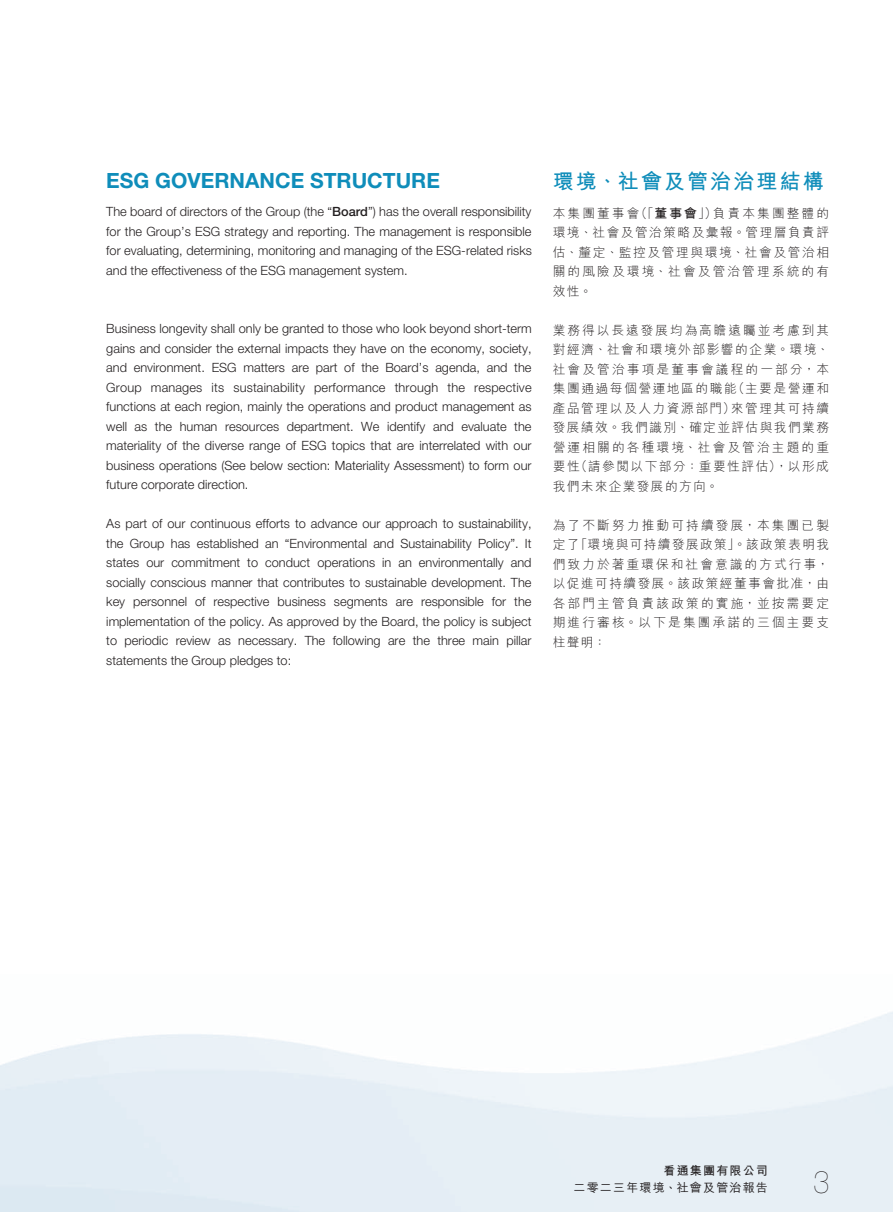
<style>
.page{position:relative;width:893px;height:1212px;background:#fff}
.page>*{position:absolute;margin:0;border:0;box-sizing:border-box;transform-origin:0 0}
.t1{font:200 31.5px "Helvetica Neue LT Std";color:#231f20;scale:.9 1}
.t2{font:700 21px "Helvetica Neue LT Std";color:#0f8dba}
.t3{font:700 21px "M Hei HK";letter-spacing:.1em;color:#0f8dba}
.t4{font:300 12.75px/19.5px "Helvetica Neue LT Std";color:#231f20;text-align:justify}
.t5{font:300 12.75px/19.5px "M Hei HK";letter-spacing:.165em;color:#231f20;text-align:justify}
.t6{font:500 12px "M Hei HK";letter-spacing:.1em;color:#231f20}
.t7{font:700 12px "M Hei HK";letter-spacing:.1em;color:#231f20}
.s1{font-weight:500}
.s2{font-weight:700}
</style>
<div class="page">
<h2 class="t2" style="left:106px;top:167px;width:335px">ESG GOVERNANCE STRUCTURE</h2>
<p class="t4" style="left:106px;top:202px;width:427px">The board of directors of the Group (the “<span class="s1">Board</span>”) has the overall responsibility for the Group’s ESG strategy and reporting. The management is responsible for evaluating, determining, monitoring and managing of the ESG-related risks and the effectiveness of the ESG management system.</p>
<p class="t4" style="left:106px;top:319px;width:427px">Business longevity shall only be granted to those who look beyond short-term gains and consider the external impacts they have on the economy, society, and environment. ESG matters are part of the Board’s agenda, and the Group manages its sustainability performance through the respective functions at each region, mainly the operations and product management as well as the human resources department. We identify and evaluate the materiality of the diverse range of ESG topics that are interrelated with our business operations (See below section: Materiality Assessment) to form our future corporate direction.</p>
<p class="t4" style="left:106px;top:514px;width:427px">As part of our continuous efforts to advance our approach to sustainability, the Group has established an “Environmental and Sustainability Policy”. It states our commitment to conduct operations in an environmentally and socially conscious manner that contributes to sustainable development. The key personnel of respective business segments are responsible for the implementation of the policy. As approved by the Board, the policy is subject to periodic review as necessary. The following are the three main pillar statements the Group pledges to:</p>
<h2 class="t3" style="left:553px;top:166px;width:272px">環境、社會及管治治理結構</h2>
<p class="t5" style="left:553px;top:203px;width:278px">本集團董事會（「<span class="s2">董事會</span>」）負責本集團整體的環境、社會及管治策略及彙報。管理層負責評估、釐定、監控及管理與環境、社會及管治相關的風險及環境、社會及管治管理系統的有效性。</p>
<p class="t5" style="left:553px;top:320px;width:278px">業務得以長遠發展均為高瞻遠矚並考慮到其對經濟、社會和環境外部影響的企業。環境、社會及管治事項是董事會議程的一部分，本集團通過每個營運地區的職能（主要是營運和產品管理以及人力資源部門）來管理其可持續發展績效。我們識別、確定並評估與我們業務營運相關的各種環境、社會及管治主題的重要性（請參閱以下部分：重要性評估），以形成我們未來企業發展的方向。</p>
<p class="t5" style="left:553px;top:515px;width:278px">為了不斷努力推動可持續發展，本集團已製定了「環境與可持續發展政策」。該政策表明我們致力於著重環保和社會意識的方式行事，以促進可持續發展。該政策經董事會批准，由各部門主管負責該政策的實施，並按需要定期進行審核。以下是集團承諾的三個主要支柱聲明：</p>
<p class="t7" style="left:664px;top:1162px;width:106px">看通集團有限公司</p>
<p class="t6" style="left:574px;top:1178px;width:196px">二零二三年環境、社會及管治報告</p>
<h1 class="t1" style="left:813px;top:1164px;width:19px">3</h1>
</div>
